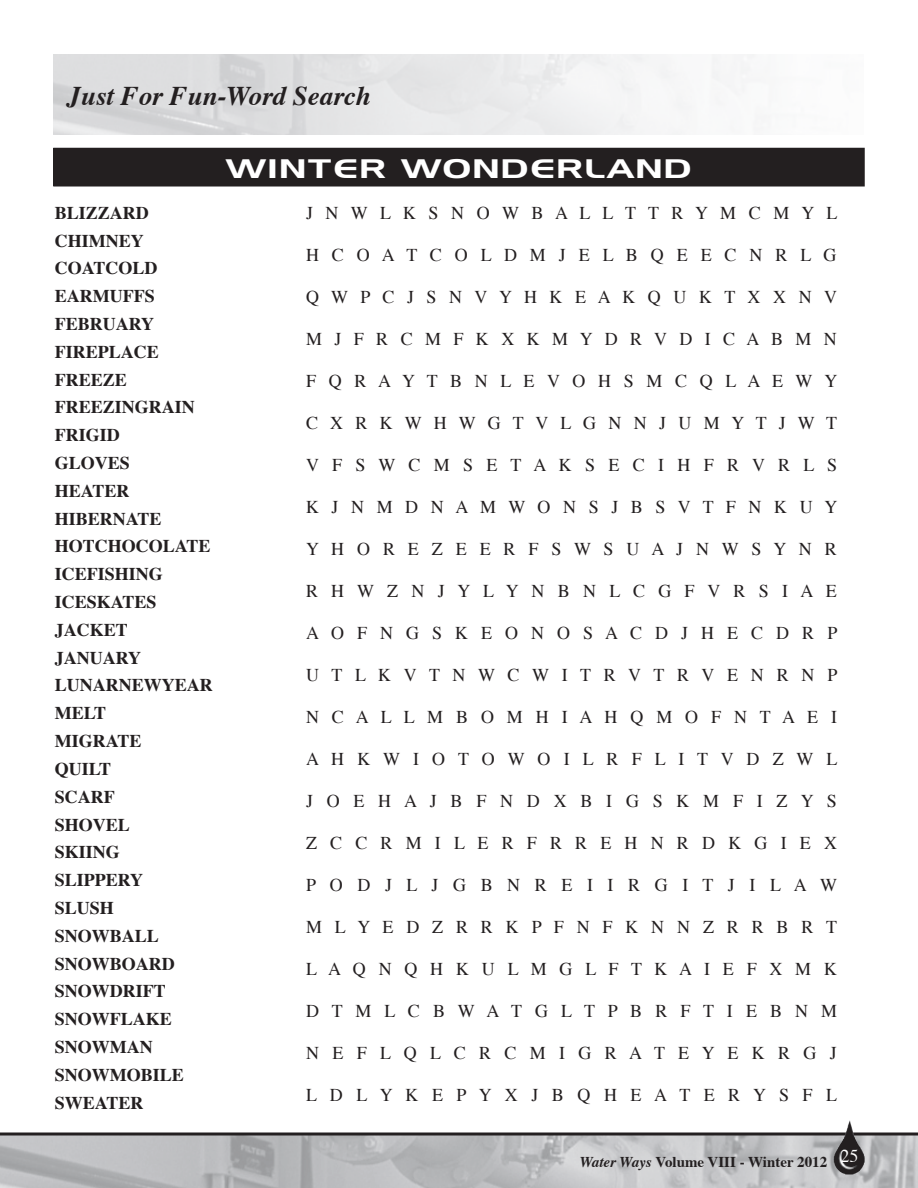
<style>
.page{position:relative;width:918px;height:1188px;background:#fff}
.page>*{position:absolute;margin:0;border:0;box-sizing:border-box;transform-origin:0 0}
.t1{font:italic 700 27px "Times";color:#231f20}
.t2{font:27px "Gendron";letter-spacing:.07em;color:#fff}
.t3{font:18px "Times";color:#231f20}
.t4{font:700 18px/27.8px "Times";color:#231f20}
.t5{font:700 15px "Times";color:#231f20}
.s1{font-style:italic}
</style>
<div class="page">
<img style="left:0;top:1136px;width:918px;height:52px">
<svg style="left:0;top:1132px;width:918px;height:4px;background:#514e4f"></svg>
<img style="left:834px;top:1120px;width:31px;height:54px">
<div style="left:54px;top:148px;width:810px;height:38px;background:#231f20"></div>
<div style="left:53px;top:148px;width:812px;height:39px;border:2px solid #231f20"></div>
<h1 class="t1" style="left:67px;top:70px;width:305px">Just For Fun-Word Search</h1>
<p class="t4" style="left:55px;top:197px;width:159px">BLIZZARD<br>CHIMNEY<br>COATCOLD<br>EARMUFFS<br>FEBRUARY<br>FIREPLACE<br>FREEZE<br>FREEZINGRAIN<br>FRIGID<br>GLOVES<br>HEATER<br>HIBERNATE<br>HOTCHOCOLATE<br>ICEFISHING<br>ICESKATES<br>JACKET<br>JANUARY<br>LUNARNEWYEAR<br>MELT<br>MIGRATE<br>QUILT<br>SCARF<br>SHOVEL<br>SKIING<br>SLIPPERY<br>SLUSH<br>SNOWBALL<br>SNOWBOARD<br>SNOWDRIFT<br>SNOWFLAKE<br>SNOWMAN<br>SNOWMOBILE<br>SWEATER</p>
<h1 class="t2" style="left:227px;top:153px;width:466px">WINTER WONDERLAND</h1>
<p class="t3" style="left:306px;top:196px;width:533px">J N W L K S N O W B A L L T T R Y M C M Y L</p>
<p class="t3" style="left:306px;top:238px;width:532px">H C O A T C O L D M J E L B Q E E C N R L G</p>
<p class="t3" style="left:306px;top:280px;width:533px">Q W P C J S N V Y H K E A K Q U K T X X N V</p>
<p class="t3" style="left:306px;top:322px;width:532px">M J F R C M F K X K M Y D R V D I C A B M N</p>
<p class="t3" style="left:306px;top:364px;width:533px">F Q R A Y T B N L E V O H S M C Q L A E W Y</p>
<p class="t3" style="left:306px;top:406px;width:533px">C X R K W H W G T V L G N N J U M Y T J W T</p>
<p class="t3" style="left:306px;top:448px;width:533px">V F S W C M S E T A K S E C I H F R V R L S</p>
<p class="t3" style="left:306px;top:490px;width:533px">K J N M D N A M W O N S J B S V T F N K U Y</p>
<p class="t3" style="left:306px;top:532px;width:532px">Y H O R E Z E E R F S W S U A J N W S Y N R</p>
<p class="t3" style="left:306px;top:574px;width:532px">R H W Z N J Y L Y N B N L C G F V R S I A E</p>
<p class="t3" style="left:306px;top:616px;width:533px">A O F N G S K E O N O S A C D J H E C D R P</p>
<p class="t3" style="left:306px;top:658px;width:533px">U T L K V T N W C W I T R V T R V E N R N P</p>
<p class="t3" style="left:306px;top:700px;width:533px">N C A L L M B O M H I A H Q M O F N T A E I</p>
<p class="t3" style="left:306px;top:742px;width:533px">A H K W I O T O W O I L R F L I T V D Z W L</p>
<p class="t3" style="left:306px;top:784px;width:532px">J O E H A J B F N D X B I G S K M F I Z Y S</p>
<p class="t3" style="left:306px;top:826px;width:533px">Z C C R M I L E R F R R E H N R D K G I E X</p>
<p class="t3" style="left:306px;top:868px;width:533px">P O D J L J G B N R E I I R G I T J I L A W</p>
<p class="t3" style="left:306px;top:910px;width:533px">M L Y E D Z R R K P F N F K N N Z R R B R T</p>
<p class="t3" style="left:306px;top:952px;width:533px">L A Q N Q H K U L M G L F T K A I E F X M K</p>
<p class="t3" style="left:306px;top:994px;width:533px">D T M L C B W A T G L T P B R F T I E B N M</p>
<p class="t3" style="left:306px;top:1036px;width:532px">N E F L Q L C R C M I G R A T E Y E K R G J</p>
<p class="t3" style="left:306px;top:1078px;width:533px">L D L Y K E P Y X J B Q H E A T E R Y S F L</p>
<p class="t5" style="left:580px;top:1147px;width:280px"><span class="s1">Water Ways</span> Volume VIII - Winter 2012 <sup>25</sup></p>
</div>
